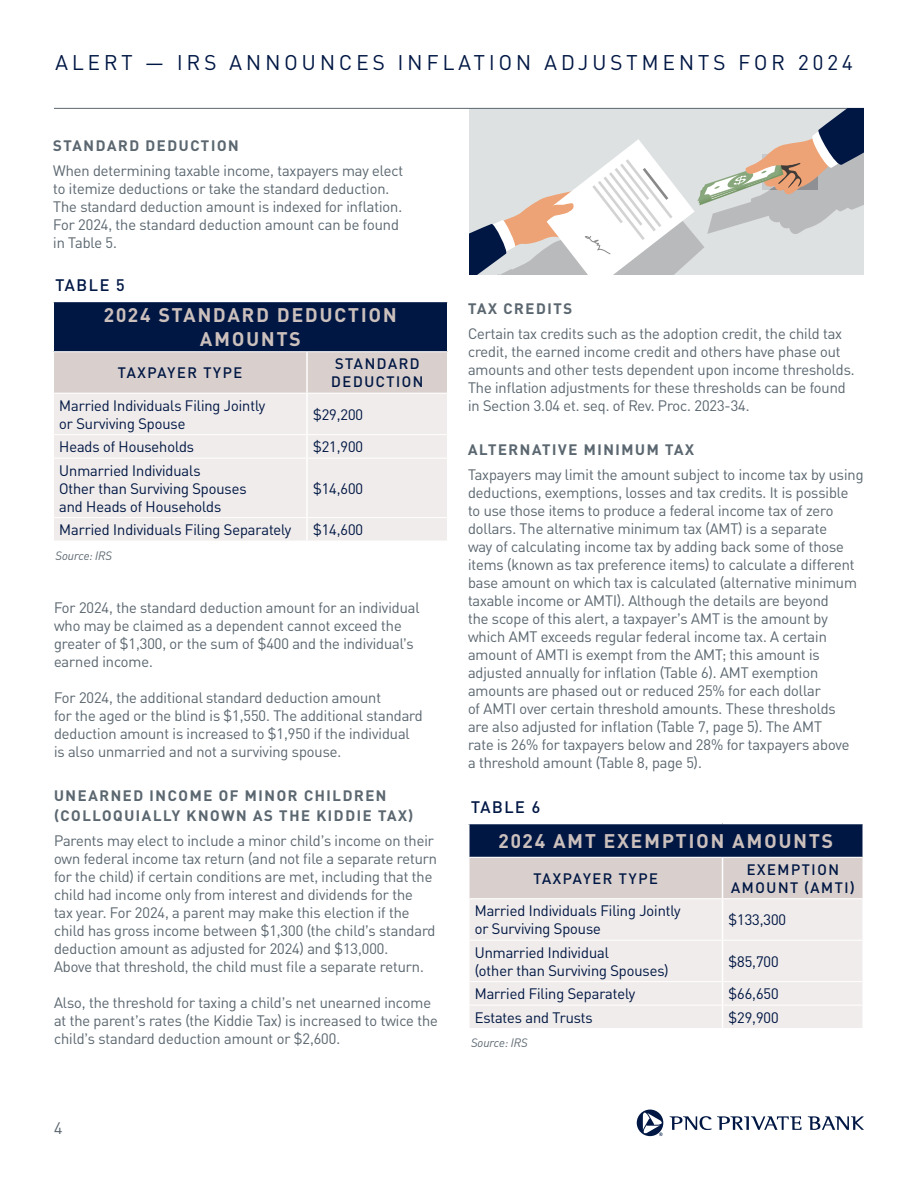
<style>
.page{position:relative;width:918px;height:1188px;background:#fff}
.page>*{position:absolute;margin:0;border:0;box-sizing:border-box;transform-origin:0 0}
.t1{font:21px "PNC Brand";letter-spacing:.2em;color:#001744}
.t2{font:700 19.5px/23.4px "PNC Brand";letter-spacing:.11em;color:#ccc0bc;text-align:center}
.t3{font:500 16.5px "PNC Brand";letter-spacing:.1em;color:#001744}
.t4{font:16.5px "PNC Brand";color:#5b6770}
.t5{font:15px/18px "PNC Brand";color:#5b6770}
.t6{font:15px/18px "PNC Brand";color:#001744}
.t7{font:700 15px/19.5px "PNC Brand";letter-spacing:.11em;color:#5b6770}
.t8{font:500 15px/18px "PNC Brand";letter-spacing:.11em;color:#001744}
.t9{font:italic 12px "PNC Brand";color:#5b6770}
</style>
<div class="page">
<hr style="left:54px;top:108px;width:810px;height:1px;background:#5b6770">
<div style="left:53px;top:301px;width:395px;height:51px;background:#001744"></div>
<div style="left:54px;top:352px;width:393px;height:41px;background:#d9d0cd"></div>
<div style="left:54px;top:394px;width:393px;height:147px;background:#f0eceb"></div>
<hr style="left:54px;top:351px;width:253px;height:1px;background:#fff">
<hr style="left:307px;top:351px;width:140px;height:1px;background:#fff">
<hr style="left:54px;top:434px;width:253px;height:1px;background:#fff">
<hr style="left:307px;top:434px;width:140px;height:1px;background:#fff">
<hr style="left:54px;top:458px;width:253px;height:1px;background:#fff">
<hr style="left:307px;top:458px;width:140px;height:1px;background:#fff">
<hr style="left:54px;top:517px;width:253px;height:1px;background:#fff">
<hr style="left:307px;top:517px;width:140px;height:1px;background:#fff">
<hr style="left:306px;top:352px;width:2px;height:41px;background:#fff">
<hr style="left:306px;top:394px;width:2px;height:40px;background:#fff">
<hr style="left:306px;top:435px;width:2px;height:23px;background:#fff">
<hr style="left:306px;top:458px;width:2px;height:59px;background:#fff">
<hr style="left:306px;top:518px;width:2px;height:23px;background:#fff">
<hr style="left:52px;top:301px;width:255px;height:1px;background:#fff">
<hr style="left:52px;top:302px;width:2px;height:50px;background:#fff">
<hr style="left:307px;top:301px;width:141px;height:1px;background:#fff">
<hr style="left:447px;top:302px;width:1px;height:50px;background:#fff">
<div style="left:469px;top:824px;width:394px;height:33px;background:#001744"></div>
<div style="left:470px;top:858px;width:392px;height:40px;background:#d9d0cd"></div>
<div style="left:470px;top:899px;width:392px;height:129px;background:#f0eceb"></div>
<hr style="left:470px;top:940px;width:253px;height:1px;background:#fff">
<hr style="left:723px;top:940px;width:139px;height:1px;background:#fff">
<hr style="left:470px;top:981px;width:253px;height:1px;background:#fff">
<hr style="left:723px;top:981px;width:139px;height:1px;background:#fff">
<hr style="left:470px;top:1005px;width:253px;height:1px;background:#fff">
<hr style="left:723px;top:1005px;width:139px;height:1px;background:#fff">
<hr style="left:722px;top:858px;width:1px;height:40px;background:#fff">
<hr style="left:722px;top:899px;width:1px;height:41px;background:#fff">
<hr style="left:722px;top:941px;width:1px;height:40px;background:#fff">
<svg style="left:722px;top:982px;width:1px;height:46px"></svg>
<hr style="left:468px;top:824px;width:2px;height:33px;background:#fff">
<hr style="left:862px;top:824px;width:2px;height:33px;background:#fff">
<svg style="left:637px;top:1110px;width:227px;height:26px"></svg>
<svg style="left:470px;top:109px;width:394px;height:165px"></svg>
<p class="t1" style="left:56px;top:49px;width:799px">ALERT — IRS ANNOUNCES INFLATION ADJUSTMENTS FOR 2024</p>
<p class="t7" style="left:53px;top:135px;width:187px">STANDARD DEDUCTION</p>
<p class="t5" style="left:53px;top:161px;width:352px">When determining taxable income, taxpayers may elect to itemize deductions or take the standard deduction.<br>The standard deduction amount is indexed for inflation.<br>For 2024, the standard deduction amount can be found in Table 5.</p>
<p class="t3" style="left:56px;top:275px;width:71px">TABLE 5</p>
<p class="t2" style="left:104px;top:303px;width:294px">2024 STANDARD DEDUCTION<br>AMOUNTS</p>
<p class="t8" style="left:118px;top:363px;width:126px">TAXPAYER TYPE</p>
<p class="t8" style="left:331px;top:354px;width:94px">STANDARD<br>DEDUCTION</p>
<p class="t6" style="left:59px;top:396px;width:207px">Married Individuals Filing Jointly or Surviving Spouse</p>
<p class="t6" style="left:313px;top:405px;width:52px">$29,200</p>
<p class="t6" style="left:59px;top:437px;width:136px">Heads of Households</p>
<p class="t6" style="left:313px;top:437px;width:52px">$21,900</p>
<p class="t6" style="left:59px;top:461px;width:189px">Unmarried Individuals<br>Other than Surviving Spouses and Heads of Households</p>
<p class="t6" style="left:313px;top:479px;width:52px">$14,600</p>
<p class="t6" style="left:59px;top:520px;width:234px">Married Individuals Filing Separately</p>
<p class="t6" style="left:313px;top:520px;width:52px">$14,600</p>
<p class="t9" style="left:56px;top:548px;width:58px">Source: IRS</p>
<p class="t5" style="left:54px;top:598px;width:367px">For 2024, the standard deduction amount for an individual who may be claimed as a dependent cannot exceed the greater of $1,300, or the sum of $400 and the individual’s earned income.</p>
<p class="t5" style="left:54px;top:688px;width:370px">For 2024, the additional standard deduction amount<br>for the aged or the blind is $1,550. The additional standard deduction amount is increased to $1,950 if the individual is also unmarried and not a surviving spouse.</p>
<p class="t7" style="left:54px;top:785px;width:361px">UNEARNED INCOME OF MINOR CHILDREN (COLLOQUIALLY KNOWN AS THE KIDDIE TAX)</p>
<p class="t5" style="left:54px;top:831px;width:385px">Parents may elect to include a minor child’s income on their own federal income tax return (and not file a separate return for the child) if certain conditions are met, including that the child had income only from interest and dividends for the<br>tax year. For 2024, a parent may make this election if the child has gross income between $1,300 (the child’s standard deduction amount as adjusted for 2024) and $13,000.<br>Above that threshold, the child must file a separate return.</p>
<p class="t5" style="left:54px;top:993px;width:385px">Also, the threshold for taxing a child’s net unearned income at the parent’s rates (the Kiddie Tax) is increased to twice the child’s standard deduction amount or $2,600.</p>
<p class="t4" style="left:54px;top:1118px;width:10px">4</p>
<p class="t7" style="left:468px;top:299px;width:106px">TAX CREDITS</p>
<p class="t5" style="left:468px;top:325px;width:388px">Certain tax credits such as the adoption credit, the child tax credit, the earned income credit and others have phase out amounts and other tests dependent upon income thresholds.<br>The inflation adjustments for these thresholds can be found in Section 3.04 et. seq. of Rev. Proc. 2023-34.</p>
<p class="t7" style="left:468px;top:440px;width:228px">ALTERNATIVE MINIMUM TAX</p>
<p class="t5" style="left:468px;top:466px;width:397px">Taxpayers may limit the amount subject to income tax by using deductions, exemptions, losses and tax credits. It is possible to use those items to produce a federal income tax of zero dollars. The alternative minimum tax (AMT) is a separate<br>way of calculating income tax by adding back some of those items (known as tax preference items) to calculate a different base amount on which tax is calculated (alternative minimum taxable income or AMTI). Although the details are beyond<br>the scope of this alert, a taxpayer’s AMT is the amount by which AMT exceeds regular federal income tax. A certain amount of AMTI is exempt from the AMT; this amount is adjusted annually for inflation (Table 6). AMT exemption amounts are phased out or reduced 25% for each dollar<br>of AMTI over certain threshold amounts. These thresholds<br>are also adjusted for inflation (Table 7, page 5). The AMT<br>rate is 26% for taxpayers below and 28% for taxpayers above<br>a threshold amount (Table 8, page 5).</p>
<p class="t3" style="left:471px;top:797px;width:71px">TABLE 6</p>
<p class="t2" style="left:499px;top:828px;width:336px">2024 AMT EXEMPTION AMOUNTS</p>
<p class="t8" style="left:533px;top:869px;width:126px">TAXPAYER TYPE</p>
<p class="t8" style="left:731px;top:860px;width:125px;text-align:center">EXEMPTION<br>AMOUNT (AMTI)</p>
<p class="t6" style="left:475px;top:901px;width:207px">Married Individuals Filing Jointly or Surviving Spouse</p>
<p class="t6" style="left:729px;top:910px;width:59px">$133,300</p>
<p class="t6" style="left:475px;top:943px;width:195px">Unmarried Individual<br>(other than Surviving Spouses)</p>
<p class="t6" style="left:729px;top:952px;width:52px">$85,700</p>
<p class="t6" style="left:475px;top:984px;width:162px">Married Filing Separately</p>
<p class="t6" style="left:729px;top:984px;width:52px">$66,650</p>
<p class="t6" style="left:475px;top:1008px;width:119px">Estates and Trusts</p>
<p class="t6" style="left:729px;top:1008px;width:52px">$29,900</p>
<p class="t9" style="left:471px;top:1035px;width:58px">Source: IRS</p>
</div>
